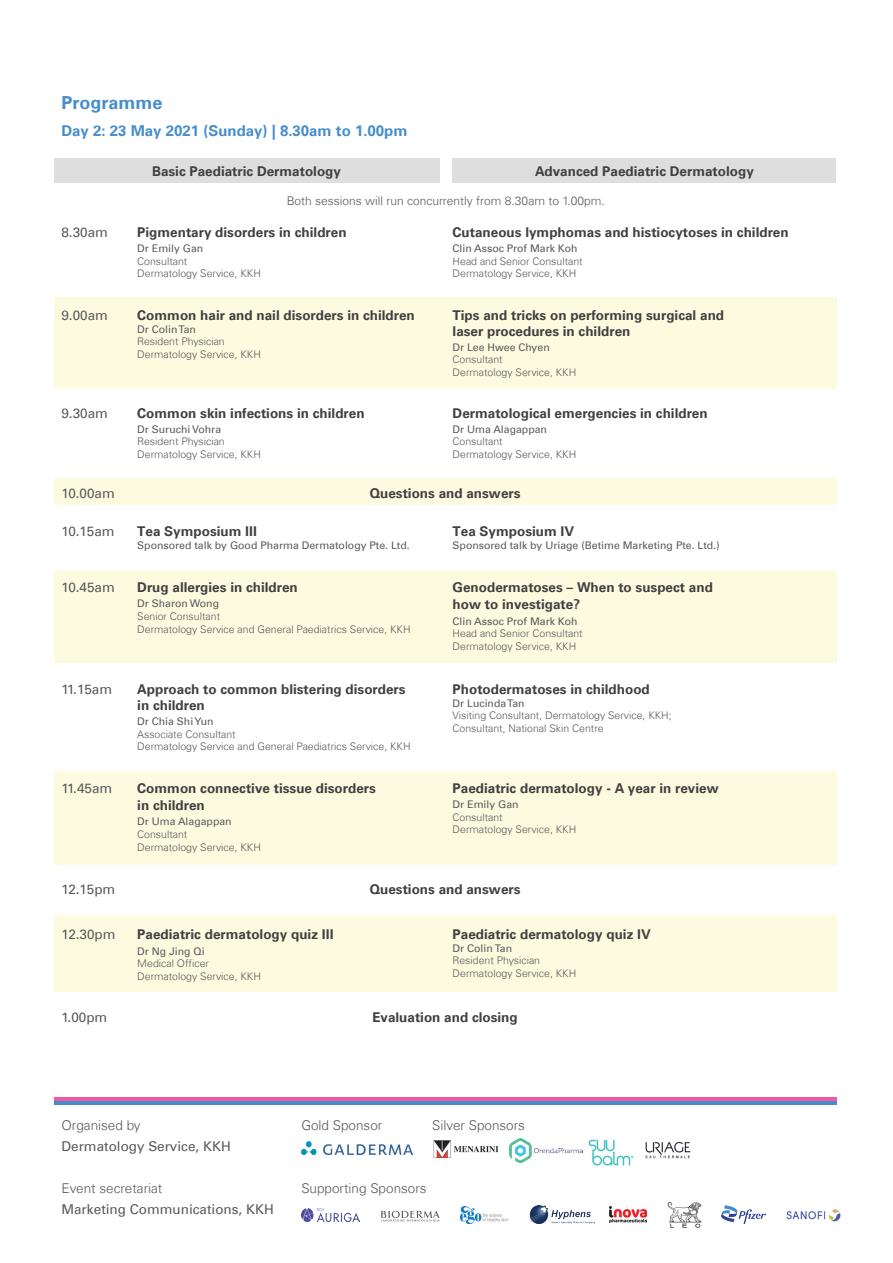
<style>
.page{position:relative;width:893px;height:1263px;background:#fff}
.page>*{position:absolute;margin:0;border:0;box-sizing:border-box;transform-origin:0 0}
.t1{font:700 18px "Univers Com 65";color:#488dcb}
.t2{font:700 15px "Univers Com 65";color:#488dcb}
.t3{font:700 13.5px/16.2px "Univers Com 65";color:#414041}
.t4{font:13.5px "Univers Com 55 Roman";color:#57585a}
.t5{font:300 13.5px "Univers Com 45";color:#57585a}
.t6{font:300 12px "Univers Com 45";color:#57585a}
.t7{font:300 10.5px/12.6px "Univers Com 45";color:#57585a}
.t8{font:10.5px "Univers Com 55 Roman";color:#57585a}
</style>
<div class="page">
<div style="left:54px;top:771px;width:782px;height:94px;background:#fcfbe0"></div>
<div style="left:54px;top:916px;width:782px;height:76px;background:#fcfbe0"></div>
<div style="left:54px;top:570px;width:782px;height:92px;background:#fcfbe0"></div>
<div style="left:54px;top:479px;width:782px;height:26px;background:#fcfbe0"></div>
<div style="left:54px;top:158px;width:385px;height:24px;background:#dededf"></div>
<div style="left:453px;top:158px;width:383px;height:24px;background:#dededf"></div>
<div style="left:54px;top:297px;width:782px;height:91px;background:#fcfbe0"></div>
<hr style="left:54px;top:1101px;width:782px;height:4px;background:#468ecb">
<hr style="left:54px;top:1097px;width:782px;height:4px;background:#ef59a1">
<img style="left:433px;top:1140px;width:66px;height:18px">
<img style="left:301px;top:1141px;width:111px;height:13px">
<img style="left:509px;top:1138px;width:73px;height:25px">
<img style="left:645px;top:1141px;width:46px;height:18px">
<img style="left:589px;top:1139px;width:45px;height:27px">
<img style="left:786px;top:1209px;width:55px;height:13px">
<svg style="left:381px;top:1211px;width:59px;height:10px"></svg>
<svg style="left:668px;top:1202px;width:33px;height:26px"></svg>
<img style="left:461px;top:1206px;width:48px;height:17px">
<img style="left:530px;top:1206px;width:64px;height:18px">
<img style="left:609px;top:1207px;width:38px;height:16px">
<img style="left:721px;top:1206px;width:45px;height:18px">
<img style="left:301px;top:1208px;width:59px;height:13px">
<h1 class="t1" style="left:61px;top:92px;width:102px">Programme</h1>
<p class="t2" style="left:61px;top:122px;width:348px">Day 2: 23 May 2021 (Sunday) | 8.30am to 1.00pm</p>
<p class="t3" style="left:152px;top:163px;width:191px">Basic Paediatric Dermatology</p>
<p class="t3" style="left:535px;top:163px;width:220px">Advanced Paediatric Dermatology</p>
<p class="t6" style="left:287px;top:193px;width:319px">Both sessions will run concurrently from 8.30am to 1.00pm.</p>
<p class="t3" style="left:137px;top:225px;width:211px">Pigmentary disorders in children</p>
<p class="t8" style="left:137px;top:242px;width:67px">Dr Emily Gan</p>
<p class="t7" style="left:137px;top:255px;width:125px">Consultant<br>Dermatology Service, KKH</p>
<p class="t3" style="left:453px;top:225px;width:338px">Cutaneous lymphomas and histiocytoses in children</p>
<p class="t8" style="left:453px;top:242px;width:126px">Clin Assoc Prof Mark Koh</p>
<p class="t7" style="left:453px;top:255px;width:132px">Head and Senior Consultant<br>Dermatology Service, KKH</p>
<p class="t4" style="left:61px;top:224px;width:48px">8.30am</p>
<p class="t4" style="left:61px;top:307px;width:48px">9.00am</p>
<p class="t4" style="left:61px;top:405px;width:48px">9.30am</p>
<p class="t3" style="left:137px;top:307px;width:279px">Common hair and nail disorders in children</p>
<p class="t8" style="left:137px;top:323px;width:60px">Dr Colin Tan</p>
<p class="t7" style="left:137px;top:335px;width:125px">Resident Physician<br>Dermatology Service, KKH</p>
<p class="t3" style="left:137px;top:405px;width:229px">Common skin infections in children</p>
<p class="t8" style="left:137px;top:423px;width:85px">Dr Suruchi Vohra</p>
<p class="t7" style="left:137px;top:435px;width:125px">Resident Physician<br>Dermatology Service, KKH</p>
<p class="t3" style="left:453px;top:307px;width:273px">Tips and tricks on performing surgical and laser procedures in children</p>
<p class="t8" style="left:453px;top:341px;width:99px">Dr Lee Hwee Chyen</p>
<p class="t7" style="left:453px;top:353px;width:125px">Consultant<br>Dermatology Service, KKH</p>
<p class="t3" style="left:453px;top:405px;width:257px">Dermatological emergencies in children</p>
<p class="t8" style="left:453px;top:423px;width:96px">Dr Uma Alagappan</p>
<p class="t7" style="left:453px;top:435px;width:125px">Consultant<br>Dermatology Service, KKH</p>
<p class="t4" style="left:61px;top:485px;width:55px">10.00am</p>
<p class="t3" style="left:370px;top:485px;width:152px">Questions and answers</p>
<p class="t4" style="left:61px;top:523px;width:55px">10.15am</p>
<p class="t3" style="left:137px;top:523px;width:121px">Tea Symposium III</p>
<p class="t8" style="left:137px;top:539px;width:274px">Sponsored talk by Good Pharma Dermatology Pte. Ltd.</p>
<p class="t3" style="left:453px;top:523px;width:123px">Tea Symposium IV</p>
<p class="t8" style="left:453px;top:539px;width:269px">Sponsored talk by Uriage (Betime Marketing Pte. Ltd.)</p>
<p class="t4" style="left:61px;top:579px;width:55px">10.45am</p>
<p class="t3" style="left:137px;top:580px;width:162px">Drug allergies in children</p>
<p class="t8" style="left:137px;top:597px;width:83px">Dr Sharon Wong</p>
<p class="t7" style="left:137px;top:610px;width:275px">Senior Consultant<br>Dermatology Service and General Paediatrics Service, KKH</p>
<p class="t3" style="left:453px;top:580px;width:262px">Genodermatoses – When to suspect and how to investigate?</p>
<p class="t8" style="left:453px;top:615px;width:126px">Clin Assoc Prof Mark Koh</p>
<p class="t7" style="left:453px;top:627px;width:132px">Head and Senior Consultant<br>Dermatology Service, KKH</p>
<p class="t4" style="left:61px;top:681px;width:52px">11.15am</p>
<p class="t3" style="left:137px;top:681px;width:270px">Approach to common blistering disorders in children</p>
<p class="t8" style="left:137px;top:715px;width:78px">Dr Chia Shi Yun</p>
<p class="t7" style="left:137px;top:728px;width:275px">Associate Consultant<br>Dermatology Service and General Paediatrics Service, KKH</p>
<p class="t3" style="left:453px;top:681px;width:199px">Photodermatoses in childhood</p>
<p class="t8" style="left:453px;top:696px;width:74px">Dr Lucinda Tan</p>
<p class="t7" style="left:453px;top:709px;width:221px">Visiting Consultant, Dermatology Service, KKH;<br>Consultant, National Skin Centre</p>
<p class="t4" style="left:61px;top:780px;width:52px">11.45am</p>
<p class="t3" style="left:137px;top:780px;width:240px">Common connective tissue disorders in children</p>
<p class="t8" style="left:137px;top:815px;width:96px">Dr Uma Alagappan</p>
<p class="t7" style="left:137px;top:828px;width:125px">Consultant<br>Dermatology Service, KKH</p>
<p class="t3" style="left:453px;top:780px;width:268px">Paediatric dermatology - A year in review</p>
<p class="t8" style="left:453px;top:798px;width:67px">Dr Emily Gan</p>
<p class="t7" style="left:453px;top:811px;width:125px">Consultant<br>Dermatology Service, KKH</p>
<p class="t4" style="left:61px;top:881px;width:55px">12.15pm</p>
<p class="t3" style="left:370px;top:881px;width:152px">Questions and answers</p>
<p class="t4" style="left:61px;top:926px;width:56px">12.30pm</p>
<p class="t3" style="left:137px;top:926px;width:198px">Paediatric dermatology quiz III</p>
<p class="t8" style="left:137px;top:945px;width:69px">Dr Ng Jing Qi</p>
<p class="t7" style="left:137px;top:957px;width:125px">Medical Officer<br>Dermatology Service, KKH</p>
<p class="t3" style="left:453px;top:926px;width:200px">Paediatric dermatology quiz IV</p>
<p class="t8" style="left:453px;top:941px;width:61px">Dr Colin Tan</p>
<p class="t7" style="left:453px;top:954px;width:125px">Resident Physician<br>Dermatology Service, KKH</p>
<p class="t4" style="left:61px;top:1009px;width:47px">1.00pm</p>
<p class="t3" style="left:372px;top:1009px;width:147px">Evaluation and closing</p>
<p class="t5" style="left:61px;top:1117px;width:81px">Organised by</p>
<p class="t4" style="left:61px;top:1138px;width:171px">Dermatology Service, KKH</p>
<p class="t5" style="left:61px;top:1180px;width:102px">Event secretariat</p>
<p class="t4" style="left:61px;top:1201px;width:214px">Marketing Communications, KKH</p>
<p class="t5" style="left:301px;top:1117px;width:83px">Gold Sponsor</p>
<p class="t5" style="left:432px;top:1117px;width:94px">Silver Sponsors</p>
<p class="t5" style="left:301px;top:1180px;width:127px">Supporting Sponsors</p>
</div>
